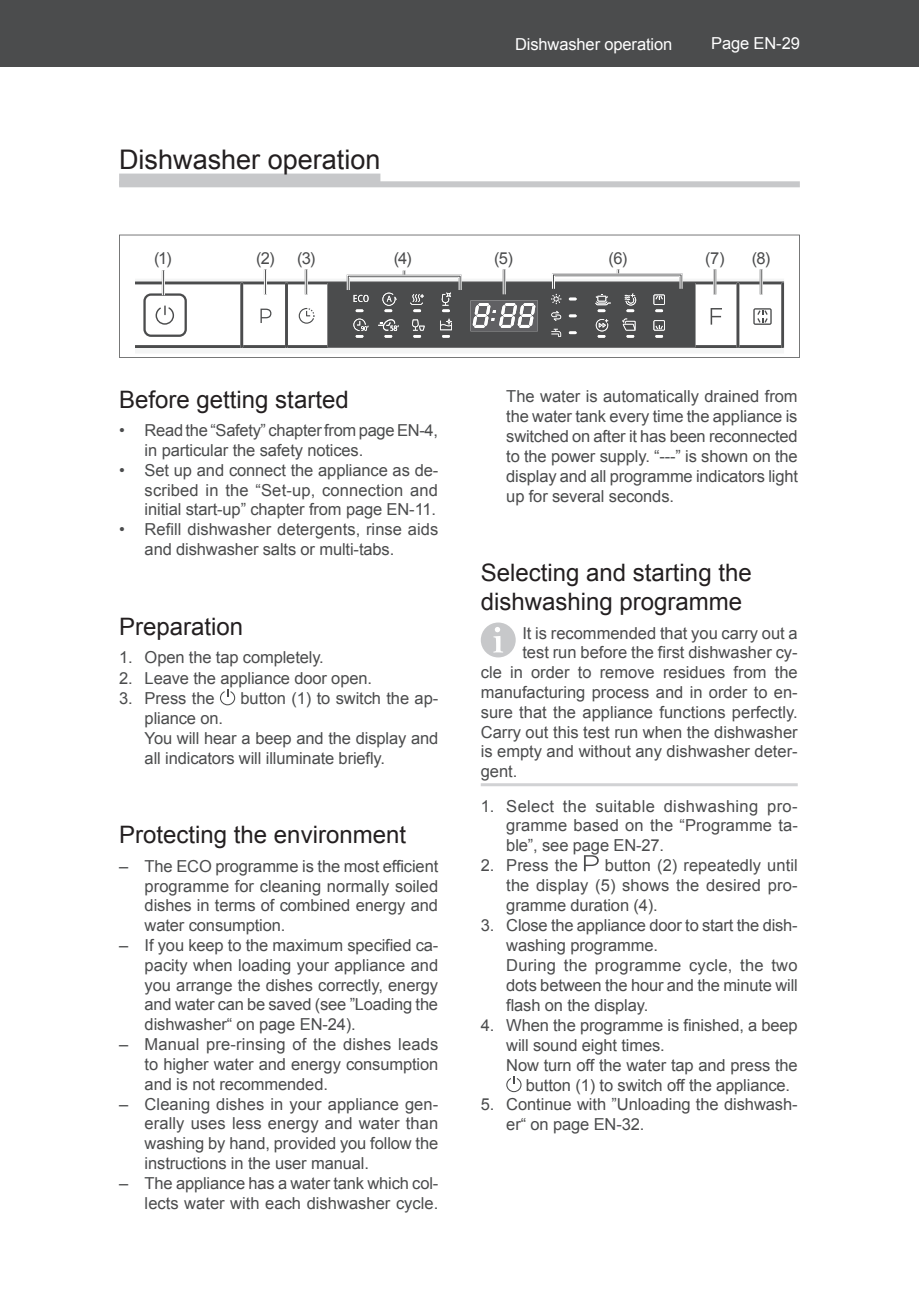
<style>
.page{position:relative;width:919px;height:1289px;background:#fff}
.page>*{position:absolute;margin:0;border:0;box-sizing:border-box;transform-origin:0 0}
.t1{font:27px "Arial";color:#231f20}
.t2{font:24px/28.8px "Arial";color:#231f20}
.t3{font:16.5px/19.8px "Arial";letter-spacing:-.01em;color:#4b4c4d;text-align:justify}
.t4{font:16.5px "Arial";letter-spacing:-.01em;color:#fff}
</style>
<div class="page">
<div style="left:13px;top:0;width:905px;height:67px;background:#4b4c4d"></div>
<div style="left:0;top:0;width:13px;height:67px;background:#4b4c4d"></div>
<svg style="left:220px;top:689px;width:15px;height:16px"></svg>
<hr style="left:480px;top:783px;width:317px;height:3px;background:#d1d2d4">
<div style="left:481px;top:623px;width:33px;height:33px;background:#c7c8ca;border-radius:50%"></div>
<div style="left:480px;top:622px;width:35px;height:35px;border:2px solid #c7c8ca;border-radius:50%"></div>
<svg style="left:493px;top:627px;width:10px;height:25px"></svg>
<svg style="left:584px;top:855px;width:14px;height:16px"></svg>
<svg style="left:506px;top:1076px;width:15px;height:16px"></svg>
<div style="left:119px;top:173px;width:261px;height:12px;background:#c7c8ca"></div>
<div style="left:119px;top:181px;width:680px;height:6px;background:#c7c8ca"></div>
<svg style="left:119px;top:235px;width:680px;height:123px"></svg>
<svg style="left:135px;top:269px;width:649px;height:79px"></svg>
<div style="left:349px;top:277px;width:110px;height:13px;border:1px solid #fff"></div>
<h1 class="t1" style="left:119px;top:141px;width:263px">Dishwasher operation</h1>
<p class="t4" style="left:515px;top:33px;width:159px">Dishwasher operation</p>
<p class="t4" style="left:711px;top:33px;width:90px">Page EN-29</p>
<p class="t3" style="left:154px;top:248px;width:19px">(1)</p>
<p class="t3" style="left:256px;top:248px;width:61px">(2) (3)</p>
<p class="t3" style="left:393px;top:248px;width:19px">(4)</p>
<p class="t3" style="left:494px;top:248px;width:20px">(5)</p>
<p class="t3" style="left:608px;top:248px;width:20px">(6)</p>
<p class="t3" style="left:705px;top:248px;width:67px">(7) (8)</p>
<h2 class="t2" style="left:119px;top:385px;width:231px">Before getting started</h2>
<p class="t3" style="left:145px;top:421px;width:295px;text-indent:-26px">• Read the “Safety” chapter from page EN-4, in particular the safety notices.</p>
<p class="t3" style="left:145px;top:460px;width:295px;text-indent:-26px">• Set up and connect the appliance as de&shy;scribed in the “Set-up, connection and initial start-up” chapter from page EN-11.</p>
<p class="t3" style="left:145px;top:520px;width:295px;text-indent:-26px">• Refill dishwasher detergents, rinse aids and dishwasher salts or multi-tabs.</p>
<h2 class="t2" style="left:119px;top:612px;width:126px">Preparation</h2>
<p class="t3" style="left:119px;top:647px;width:206px">1. Open the tap completely.</p>
<p class="t3" style="left:119px;top:668px;width:254px">2. Leave the appliance door open.</p>
<p class="t3" style="left:119px;top:688px;width:97px">3. Press the</p>
<p class="t3" style="left:240px;top:688px;width:199px">button (1) to switch the ap-</p>
<p class="t3" style="left:145px;top:708px;width:295px;text-align:left">pliance on.<br>You will hear a beep and the display and all indicators will illuminate briefly.</p>
<h2 class="t2" style="left:119px;top:820px;width:288px">Protecting the environment</h2>
<p class="t3" style="left:145px;top:856px;width:295px;text-indent:-26px">– The ECO programme is the most efficient programme for cleaning normally soiled dishes in terms of combined energy and water consumption.</p>
<p class="t3" style="left:145px;top:935px;width:295px;text-indent:-26px">– If you keep to the maximum specified ca&shy;pacity when loading your appliance and you arrange the dishes correctly, energy and water can be saved (see ”Loading the dishwasher“ on page EN-24).</p>
<p class="t3" style="left:145px;top:1034px;width:295px;text-indent:-26px">– Manual pre-rinsing of the dishes leads to higher water and energy consumption and is not recommended.</p>
<p class="t3" style="left:145px;top:1093px;width:295px;text-indent:-26px">– Cleaning dishes in your appliance gen&shy;erally uses less energy and water than washing by hand, provided you follow the instructions in the user manual.</p>
<p class="t3" style="left:119px;top:1173px;width:320px;text-align:right">– The appliance has a water tank which col&shy;lects water with each dishwasher cycle.</p>
<p class="t3" style="left:506px;top:387px;width:293px">The water is automatically drained from the water tank every time the appliance is switched on after it has been reconnected to the power supply. “---” is shown on the display and all programme indicators light up for several seconds.</p>
<h2 class="t2" style="left:480px;top:559px;width:272px">Selecting and starting the dishwashing programme</h2>
<p class="t3" style="left:522px;top:623px;width:277px">It is recommended that you carry out a</p>
<p class="t3" style="left:522px;top:642px;width:277px">test run before the first dishwasher cy-</p>
<p class="t3" style="left:480px;top:662px;width:318px">cle in order to remove residues from the</p>
<p class="t3" style="left:480px;top:682px;width:318px">manufacturing process and in order to en-</p>
<p class="t3" style="left:480px;top:702px;width:318px">sure that the appliance functions perfectly.</p>
<p class="t3" style="left:480px;top:722px;width:318px">Carry out this test run when the dishwasher</p>
<p class="t3" style="left:480px;top:741px;width:318px">is empty and without any dishwasher deter-</p>
<p class="t3" style="left:480px;top:761px;width:38px">gent.</p>
<p class="t3" style="left:506px;top:796px;width:293px;text-indent:-26px">1. Select the suitable dishwashing pro&shy;gramme based on the “Programme ta&shy;ble”, see page EN-27.</p>
<p class="t3" style="left:480px;top:855px;width:99px">2. Press the</p>
<p class="t3" style="left:506px;top:855px;width:293px;text-indent:98px">button (2) repeatedly until the display (5) shows the desired pro&shy;gramme duration (4).</p>
<p class="t3" style="left:506px;top:915px;width:293px;text-align:left;text-indent:-26px">3. Close the appliance door to start the dish&shy;washing programme.<br>During the programme cycle, the two dots between the hour and the minute will flash on the display.</p>
<p class="t3" style="left:480px;top:1015px;width:318px">4. When the programme is finished, a beep</p>
<p class="t3" style="left:506px;top:1035px;width:160px">will sound eight times.</p>
<p class="t3" style="left:506px;top:1055px;width:293px">Now turn off the water tap and press the</p>
<p class="t3" style="left:526px;top:1075px;width:266px">button (1) to switch off the appliance.</p>
<p class="t3" style="left:506px;top:1094px;width:293px;text-indent:-26px">5. Continue with ”Unloading the dishwash&shy;er“ on page EN-32.</p>
</div>
